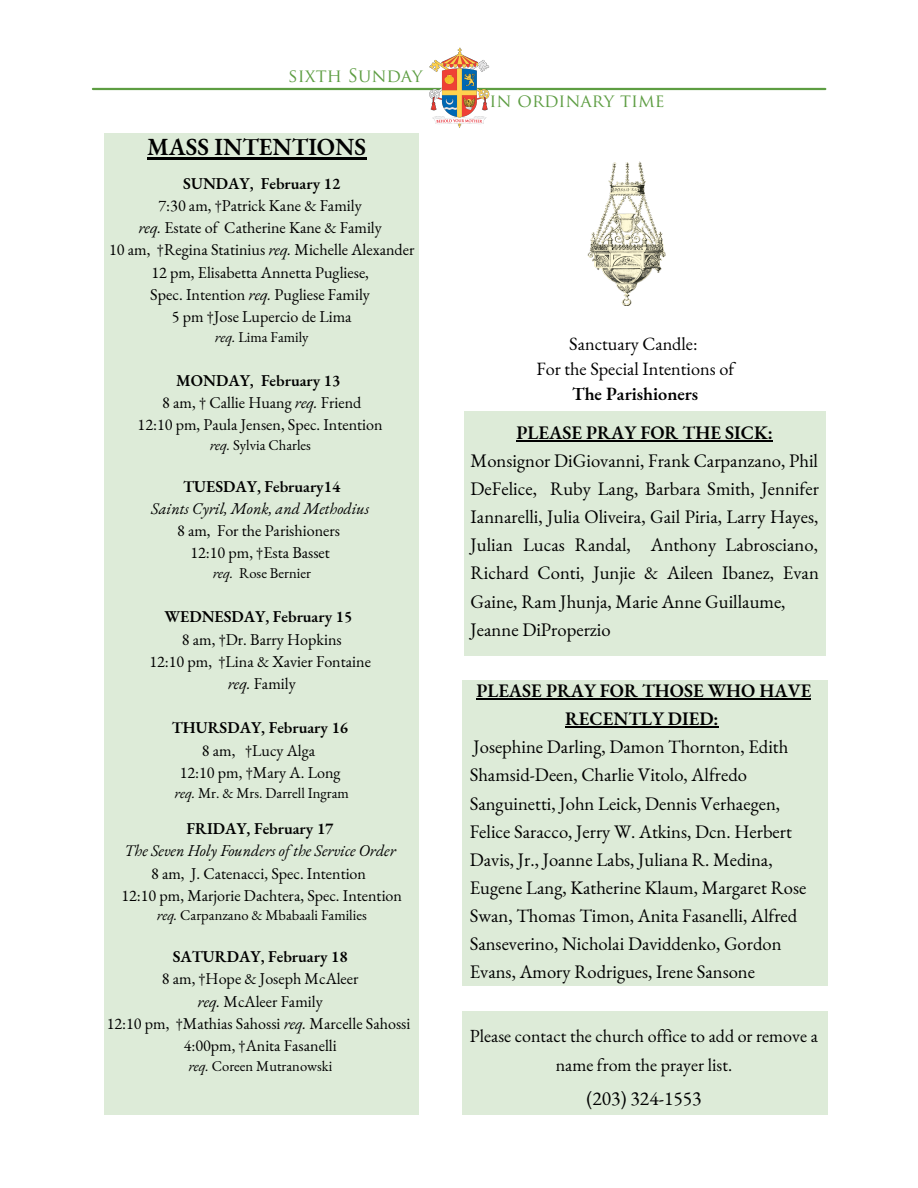
<style>
.page{position:relative;width:918px;height:1188px;background:#fff}
.page>*{position:absolute;margin:0;border:0;box-sizing:border-box;transform-origin:0 0}
.t1{font:600 24px "EB Garamond";color:#000}
.t2{font:19.5px "EB Garamond";color:#000}
.t3{font:18.6px/28.2px "EB Garamond";color:#000}
.t4{font:600 18.6px/28.2px "EB Garamond";color:#000;text-align:center}
.t5{font:18.3px/24.8px "EB Garamond";color:#000;text-align:center}
.t6{font:600 18.3px "EB Garamond";color:#000}
.t7{font:18px/29px "EB Garamond";color:#000;text-align:center}
.t8{font:18px "Trajan Pro";color:#5d9d42}
.t9{font:16.2px/22.2px "EB Garamond";color:#000;text-align:center}
.t10{font:16.05px/22.2px "EB Garamond";color:#000;text-align:center}
.t11{font:600 16.05px "EB Garamond";color:#000}
.t12{font:italic 16.05px "EB Garamond";color:#000}
.t13{font:14.7px "EB Garamond";color:#000}
.t14{font:14.55px "EB Garamond";color:#000}
.s1{font-style:italic}
.s2{font-weight:600}
</style>
<div class="page">
<div style="left:104px;top:134px;width:314px;height:981px;background:#ddebd8"></div>
<hr style="left:93px;top:88px;width:732px;height:2px;background:#5d9d42">
<img style="left:428px;top:48px;width:61px;height:80px">
<div style="left:462px;top:680px;width:365px;height:305px;background:#ddebd8"></div>
<div style="left:465px;top:412px;width:361px;height:243px;background:#ddebd8"></div>
<hr style="left:517px;top:440px;width:256px;height:1px;background:#000">
<img style="left:587px;top:161px;width:79px;height:144px">
<div style="left:462px;top:1011px;width:365px;height:104px;background:#ddebd8"></div>
<hr style="left:476px;top:698px;width:335px;height:1px;background:#000">
<hr style="left:565px;top:726px;width:154px;height:1px;background:#000">
<hr style="left:147px;top:157px;width:219px;height:2px;background:#000">
<p class="t8" style="left:288px;top:68px;width:136px">SIXTH SUNDAY</p>
<p class="t1" style="left:147px;top:131px;width:221px">MASS INTENTIONS</p>
<p class="t11" style="left:183px;top:173px;width:159px">SUNDAY, February 12</p>
<p class="t10" style="left:139px;top:194px;width:245px">7:30 am, †Patrick Kane &amp; Family<br><span class="s1">req.</span> Estate of Catherine Kane &amp; Family</p>
<p class="t9" style="left:109px;top:239px;width:307px">10 am, †Regina Statinius <span class="s1">req.</span> Michelle Alexander<br>12 pm, Elisabetta Annetta Pugliese,<br>Spec. Intention <span class="s1">req.</span> Pugliese Family</p>
<p class="t10" style="left:172px;top:305px;width:181px">5 pm †Jose Lupercio de Lima</p>
<p class="t14" style="left:215px;top:327px;width:95px"><span class="s1">req.</span> Lima Family</p>
<p class="t10" style="left:138px;top:369px;width:247px"><span class="s2">MONDAY, February 13<br></span>8 am, † Callie Huang <span class="s1">req.</span> Friend<br>12:10 pm, Paula Jensen, Spec. Intention</p>
<p class="t14" style="left:210px;top:435px;width:103px"><span class="s1">req.</span> Sylvia Charles</p>
<p class="t11" style="left:183px;top:476px;width:159px">TUESDAY, February14</p>
<p class="t12" style="left:151px;top:498px;width:219px">Saints Cyril, Monk, and Methodius</p>
<p class="t10" style="left:177px;top:519px;width:164px">8 am, For the Parishioners<br>12:10 pm, †Esta Basset</p>
<p class="t14" style="left:213px;top:563px;width:100px"><span class="s1">req.</span> Rose Bernier</p>
<p class="t11" style="left:164px;top:606px;width:189px">WEDNESDAY, February 15</p>
<p class="t10" style="left:149px;top:628px;width:223px">8 am, †Dr. Barry Hopkins<br>12:10 pm, †Lina &amp; Xavier Fontaine <span class="s1">req.</span> Family</p>
<p class="t11" style="left:172px;top:717px;width:178px">THURSDAY, February 16</p>
<p class="t10" style="left:202px;top:739px;width:115px">8 am, †Lucy Alga</p>
<p class="t9" style="left:180px;top:761px;width:162px">12:10 pm, †Mary A. Long</p>
<p class="t13" style="left:175px;top:784px;width:176px"><span class="s1">req.</span> Mr. &amp; Mrs. Darrell Ingram</p>
<p class="t11" style="left:186px;top:818px;width:149px">FRIDAY, February 17</p>
<p class="t12" style="left:124px;top:840px;width:273px">The Seven Holy Founders of the Service Order</p>
<p class="t10" style="left:122px;top:862px;width:282px">8 am, J. Catenacci, Spec. Intention<br>12:10 pm, Marjorie Dachtera, Spec. Intention</p>
<p class="t14" style="left:157px;top:906px;width:211px"><span class="s1">req.</span> Carpanzano &amp; Mbabaali Families</p>
<p class="t11" style="left:173px;top:946px;width:176px">SATURDAY, February 18</p>
<p class="t10" style="left:107px;top:968px;width:305px">8 am, †Hope &amp; Joseph McAleer<br><span class="s1">req.</span> McAleer Family<br>12:10 pm, †Mathias Sahossi <span class="s1">req.</span> Marcelle Sahossi<br>4:00pm, †Anita Fasanelli</p>
<p class="t14" style="left:188px;top:1056px;width:145px"><span class="s1">req.</span> Coreen Mutranowski</p>
<p class="t8" style="left:490px;top:93px;width:177px">IN ORDINARY TIME</p>
<p class="t5" style="left:536px;top:331px;width:199px">Sanctuary Candle:<br>For the Special Intentions of</p>
<p class="t6" style="left:572px;top:381px;width:128px">The Parishioners</p>
<p class="t4" style="left:517px;top:418px;width:258px">PLEASE PRAY FOR THE SICK:</p>
<p class="t3" style="left:471px;top:446px;width:350px">Monsignor DiGiovanni, Frank Carpanzano, Phil DeFelice, Ruby Lang, Barbara Smith, Jennifer Iannarelli, Julia Oliveira, Gail Piria, Larry Hayes, Julian Lucas Randal, Anthony Labrosciano, Richard Conti, Junjie &amp; Aileen Ibanez, Evan Gaine, Ram Jhunja, Marie Anne Guillaume, Jeanne DiProperzio</p>
<p class="t4" style="left:476px;top:676px;width:336px">PLEASE PRAY FOR THOSE WHO HAVE<br>RECENTLY DIED:</p>
<p class="t3" style="left:470px;top:733px;width:338px">Josephine Darling, Damon Thornton, Edith Shamsid-Deen, Charlie Vitolo, Alfredo Sanguinetti, John Leick, Dennis Verhaegen, Felice Saracco, Jerry W. Atkins, Dcn. Herbert Davis, Jr., Joanne Labs, Juliana R. Medina, Eugene Lang, Katherine Klaum, Margaret Rose Swan, Thomas Timon, Anita Fasanelli, Alfred Sanseverino, Nicholai Daviddenko, Gordon Evans, Amory Rodrigues, Irene Sansone</p>
<p class="t7" style="left:470px;top:1021px;width:349px">Please contact the church office to add or remove a name from the prayer list.</p>
<p class="t2" style="left:586px;top:1085px;width:117px">(203) 324-1553</p>
</div>
